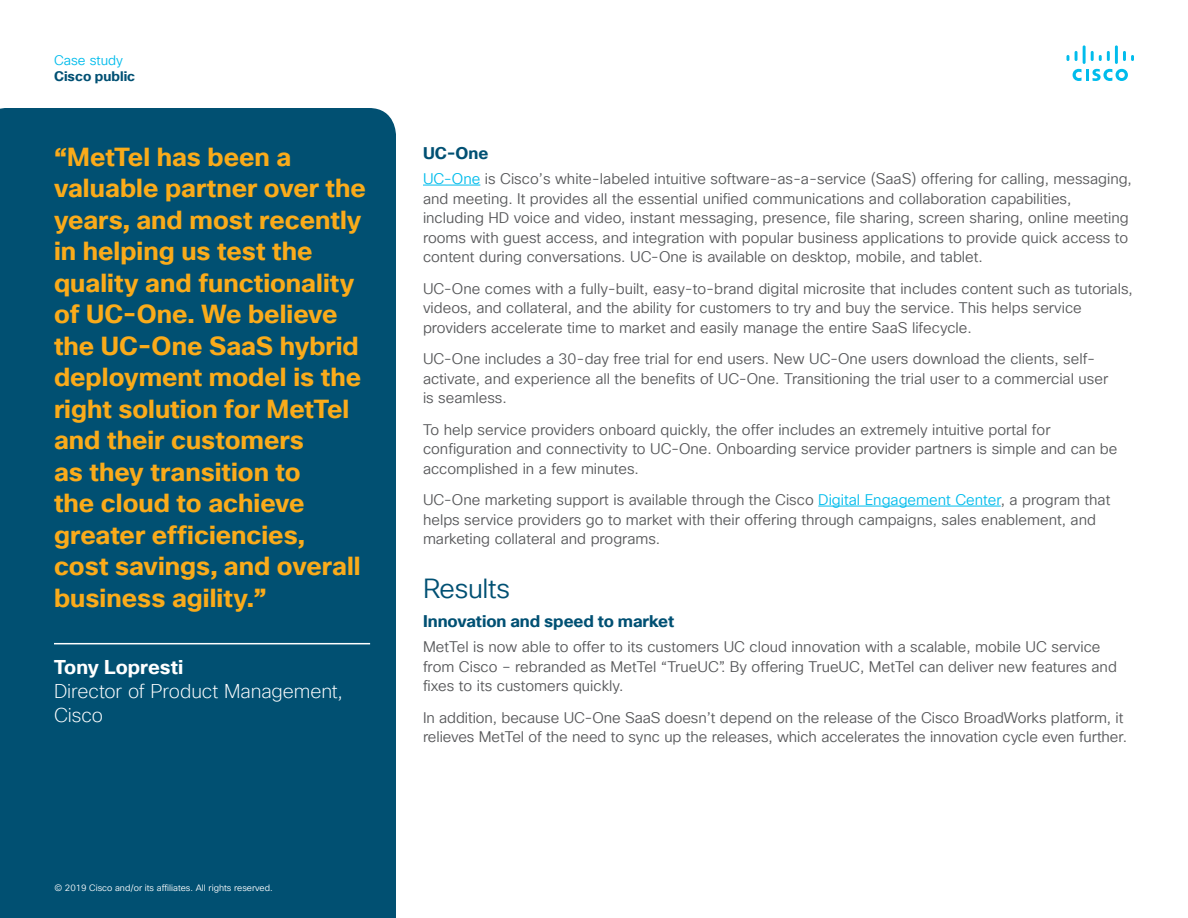
<style>
.page{position:relative;width:1188px;height:918px;background:#fff}
.page>*{position:absolute;margin:0;border:0;box-sizing:border-box;transform-origin:0 0}
.Subhead2_Indigo{font:27px "Cisco Sans TT Light";letter-spacing:-.015em;color:#005073}
.Pull_Quote_Body{font:700 25.5px/31.5px "Cisco Sans TT";color:#faab1a}
.Pull_Quote_Author_Ti{font:200 19.5px/24px "Cisco Sans TT";letter-spacing:-.005em;color:#fff}
.Pull_Quote_Author_Na{font:700 19.5px "Cisco Sans TT";color:#fff}
.Subhead3_Indigo{font:700 16.5px "Cisco Sans TT";letter-spacing:-.005em;color:#005073}
.Body{font:15px/19.5px "Cisco Sans TT Light";color:#57585a}
.t1{font:700 13.5px "Cisco Sans TT";color:#005073}
.t2{font:13.5px "Cisco Sans TT Light";color:#01bcec}
.t3{font:9px "Cisco Sans TT Light";color:#fff}
.s1{color:#01bcec}
</style>
<div class="page">
<svg style="left:1073px;top:69px;width:55px;height:12px"></svg>
<svg style="left:1067px;top:55px;width:2px;height:6px"></svg>
<svg style="left:1075px;top:51px;width:3px;height:10px"></svg>
<hr style="left:1083px;top:45px;width:3px;height:19px;background:#01bcec">
<svg style="left:1091px;top:51px;width:19px;height:10px"></svg>
<hr style="left:1115px;top:45px;width:3px;height:19px;background:#01bcec">
<svg style="left:1123px;top:51px;width:11px;height:10px"></svg>
<hr style="left:423px;top:185px;width:57px;height:1px;background:#01bcec">
<hr style="left:818px;top:506px;width:183px;height:1px;background:#01bcec">
<div style="left:0;top:108px;width:396px;height:810px;background:#015072"></div>
<hr style="left:54px;top:643px;width:316px;height:1px;background:#fff">
<p class="t2" style="left:54px;top:51px;width:71px">Case study</p>
<p class="t1" style="left:54px;top:67px;width:83px">Cisco public</p>
<p class="Pull_Quote_Body" style="left:54px;top:142px;width:313px">“MetTel has been a valuable partner over the years, and most recently in helping us test the quality and functionality of UC-One. We believe the UC-One SaaS hybrid deployment model is the right solution for MetTel and their customers<br>as they transition to<br>the cloud to achieve greater efficiencies,<br>cost savings, and overall business agility.”</p>
<p class="Pull_Quote_Author_Na" style="left:54px;top:655px;width:131px">Tony Lopresti</p>
<p class="Pull_Quote_Author_Ti" style="left:54px;top:680px;width:290px">Director of Product Management,<br>Cisco</p>
<p class="t3" style="left:54px;top:882px;width:220px">© 2019 Cisco and/or its affiliates. All rights reserved.</p>
<p class="Subhead3_Indigo" style="left:423px;top:142px;width:67px">UC-One</p>
<p class="Body" style="left:423px;top:170px;width:710px"><span class="s1">UC-One</span> is Cisco’s white-labeled intuitive software-as-a-service (SaaS) offering for calling, messaging, and meeting. It provides all the essential unified communications and collaboration capabilities, including HD voice and video, instant messaging, presence, file sharing, screen sharing, online meeting rooms with guest access, and integration with popular business applications to provide quick access to content during conversations. UC-One is available on desktop, mobile, and tablet.</p>
<p class="Body" style="left:423px;top:279px;width:711px">UC-One comes with a fully-built, easy-to-brand digital microsite that includes content such as tutorials, videos, and collateral, and the ability for customers to try and buy the service. This helps service providers accelerate time to market and easily manage the entire SaaS lifecycle.</p>
<p class="Body" style="left:423px;top:350px;width:687px">UC-One includes a 30-day free trial for end users. New UC-One users download the clients, self&shy;activate, and experience all the benefits of UC-One. Transitioning the trial user to a commercial user is seamless.</p>
<p class="Body" style="left:423px;top:420px;width:696px">To help service providers onboard quickly, the offer includes an extremely intuitive portal for configuration and connectivity to UC-One. Onboarding service provider partners is simple and can be accomplished in a few minutes.</p>
<p class="Body" style="left:423px;top:491px;width:689px">UC-One marketing support is available through the Cisco <span class="s1">Digital Engagement Center</span>, a program that helps service providers go to market with their offering through campaigns, sales enablement, and marketing collateral and programs.</p>
<p class="Subhead2_Indigo" style="left:423px;top:571px;width:88px">Results</p>
<p class="Subhead3_Indigo" style="left:423px;top:610px;width:253px">Innovation and speed to market</p>
<p class="Body" style="left:423px;top:638px;width:695px">MetTel is now able to offer to its customers UC cloud innovation with a scalable, mobile UC service from Cisco – rebranded as MetTel “TrueUC”. By offering TrueUC, MetTel can deliver new features and fixes to its customers quickly.</p>
<p class="Body" style="left:423px;top:708px;width:706px">In addition, because UC-One SaaS doesn’t depend on the release of the Cisco BroadWorks platform, it relieves MetTel of the need to sync up the releases, which accelerates the innovation cycle even further.</p>
</div>
